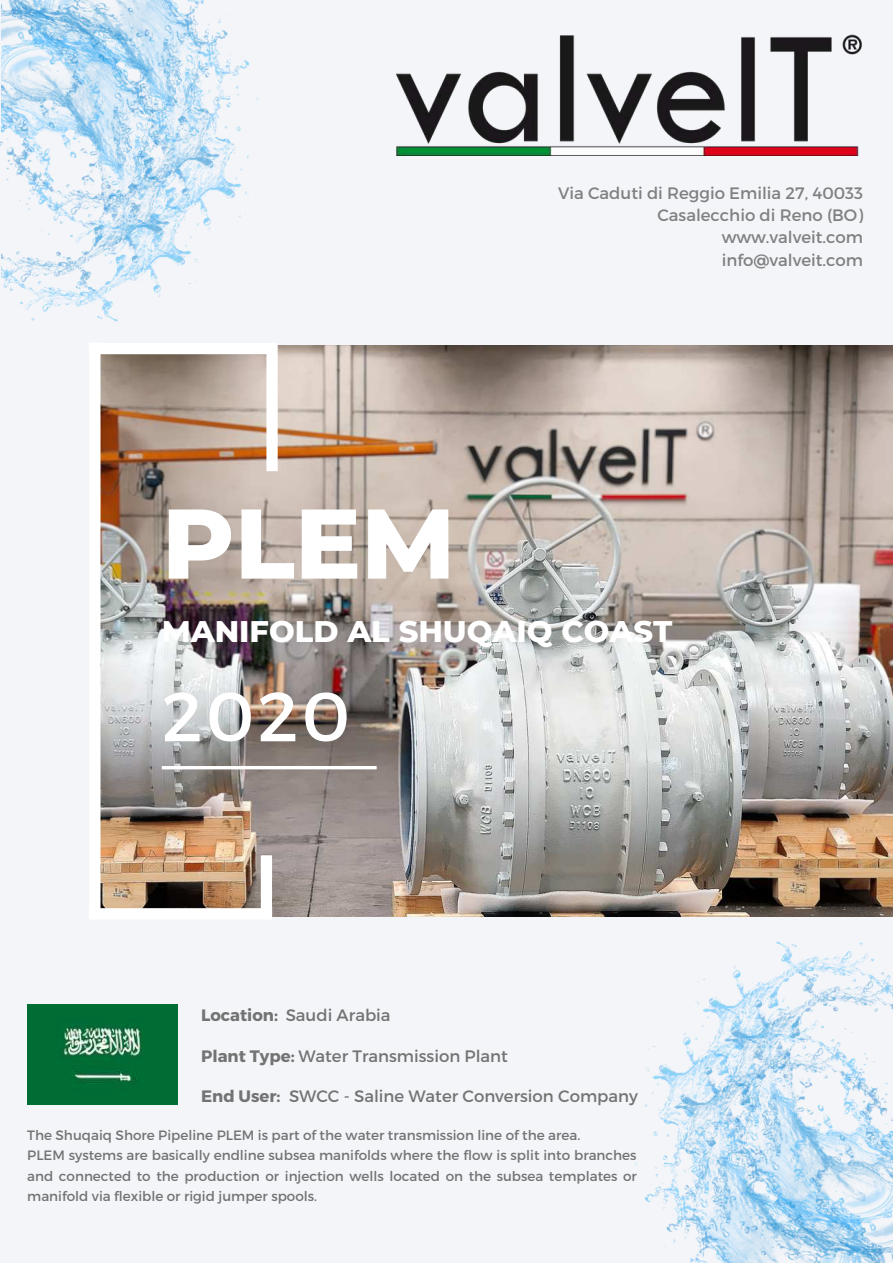
<style>
.page{position:relative;width:893px;height:1264px;background:#fff}
.page>*{position:absolute;margin:0;border:0;box-sizing:border-box;transform-origin:0 0}
.t1{font:800 98.7px "Montserrat";color:#fff}
.t2{font:69.45px "Montserrat";color:#fff}
.t3{font:800 30.45px "Montserrat";color:#fff}
.t4{font:16.5px "Montserrat";color:#737373}
.t5{font:16.5px/22.5px "Montserrat";color:#808080;text-align:right}
.t6{font:13.5px/20.2px "Montserrat";color:#737373;text-align:justify}
.s1{font-weight:700}
</style>
<div class="page">
<div style="left:0;top:0;width:892px;height:1262px;background:#f3f5f9"></div>
<img style="left:100px;top:345px;width:792px;height:571px">
<hr style="left:162px;top:766px;width:214px;height:3px;background:#fff">
<div style="left:266px;top:343px;width:12px;height:128px;background:#fff"></div>
<div style="left:89px;top:343px;width:183px;height:11px;background:#fff"></div>
<div style="left:89px;top:342px;width:11px;height:577px;background:#fff"></div>
<div style="left:89px;top:908px;width:183px;height:11px;background:#fff"></div>
<div style="left:261px;top:855px;width:11px;height:64px;background:#fff"></div>
<img style="left:397px;top:34px;width:465px;height:121px">
<img style="left:2px;top:254px;width:197px;height:67px">
<img style="left:0;top:0;width:258px;height:254px">
<img style="left:695px;top:941px;width:197px;height:67px">
<img style="left:635px;top:1008px;width:257px;height:254px">
<img style="left:27px;top:1004px;width:151px;height:100px">
<p class="t1" style="left:162px;top:483px;width:295px">PLEM</p>
<p class="t5" style="left:558px;top:180px;width:306px">Via Caduti di Reggio Emilia 27, 40033<br>Casalecchio di Reno (BO)</p>
<p class="t5" style="left:721px;top:225px;width:143px">www.valveit.com</p>
<p class="t5" style="left:721px;top:248px;width:143px">info@valveit.com</p>
<p class="t3" style="left:162px;top:613px;width:512px">MANIFOLD AL SHUQAIQ COAST</p>
<p class="t2" style="left:162px;top:671px;width:190px">2020</p>
<p class="t4" style="left:201px;top:1004px;width:191px"><span class="s1">Location:</span> Saudi Arabia</p>
<p class="t4" style="left:201px;top:1044px;width:308px"><span class="s1">Plant Type:</span> Water Transmission Plant</p>
<p class="t4" style="left:201px;top:1085px;width:438px"><span class="s1">End User:</span> SWCC - Saline Water Conversion Company</p>
<p class="t6" style="left:27px;top:1124px;width:554px">The Shuqaiq Shore Pipeline PLEM is part of the water transmission line of the area.</p>
<p class="t6" style="left:27px;top:1144px;width:611px">PLEM systems are basically endline subsea manifolds where the flow is split into branches and connected to the production or injection wells located on the subsea templates or manifold via flexible or rigid jumper spools.</p>
</div>
